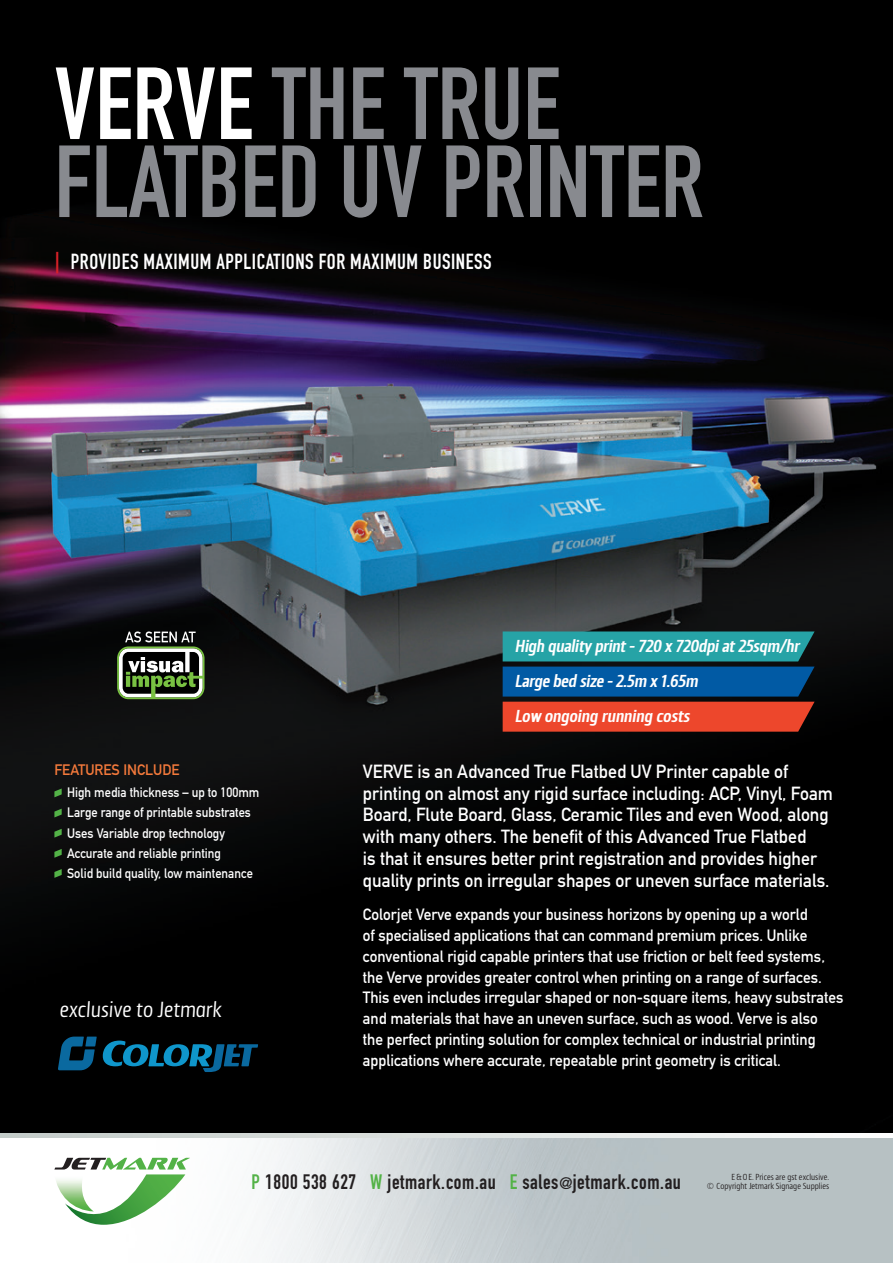
<style>
.page{position:relative;width:893px;height:1263px;background:#fff}
.page>*{position:absolute;margin:0;border:0;box-sizing:border-box;transform-origin:0 0}
.t1{font:100.5px/78px "DIN Engschrift";color:#888a8f}
.t2{font:italic 22.5px "Dione";color:#fff}
.White_Text{font:21.45px "DIN Engschrift";letter-spacing:.025em;color:#fff}
.t3{font:20.7px "DIN Engschrift";letter-spacing:.03em;color:#231f20}
.Intro_Text_white{font:18.75px/21.8px "DIN Mittelschrift";color:#fff;scale:.95 1}
.Intro_Text_white-2{font:italic 700 17.85px "Dione";color:#fff}
.Intro_Text_white-3{font:16.2px/20.7px "DIN Mittelschrift";color:#fff;scale:.95 1}
.White_Text-2{font:15px "DIN Mittelschrift";color:#f3793b}
.White_Text-3{font:13.5px "DIN Mittelschrift";color:#fff;scale:.92 1}
.White_Text-4{font:13.5px "DIN Mittelschrift";color:#fff;scale:.94 1}
.t4{font:9px/9px "Dione";color:#231f20;text-align:right}
.s1{color:#fff}
.s2{font-family:"DIN Mittelschrift";color:#da2128}
.s3{color:#53b247}
.s4{font-size:16.5px}
</style>
<div class="page">
<img style="left:0;top:0;width:893px;height:1263px">
<div style="left:0;top:806px;width:893px;height:329px;background:#000"></div>
<div style="left:0;top:1135px;width:542px;height:128px;background:linear-gradient(to right,#fff,#c7ced2)"></div>
<svg style="left:54px;top:1158px;width:136px;height:83px"></svg>
<svg style="left:58px;top:1036px;width:200px;height:36px"></svg>
<svg style="left:117px;top:631px;width:88px;height:68px"></svg>
<svg style="left:503px;top:631px;width:312px;height:65px;background:#137294"></svg>
<div style="left:503px;top:702px;width:312px;height:30px;background:#ed472c"></div>
<svg style="left:54px;top:788px;width:8px;height:9px"></svg>
<svg style="left:54px;top:809px;width:8px;height:8px"></svg>
<svg style="left:54px;top:829px;width:8px;height:8px"></svg>
<svg style="left:54px;top:849px;width:8px;height:9px"></svg>
<svg style="left:54px;top:869px;width:8px;height:9px"></svg>
<svg style="left:0;top:1133px;width:893px;height:4px;background:#dfe3e1"></svg>
<p class="t1" style="left:54px;top:65px;width:651px"><span class="s1">VERVE</span> THE TRUE<br>FLATBED UV PRINTER</p>
<p class="White_Text" style="left:54px;top:249px;width:439px"><span class="s2">|</span> PROVIDES MAXIMUM APPLICATIONS FOR MAXIMUM BUSINESS</p>
<p class="Intro_Text_white-2" style="left:515px;top:636px;width:289px">High quality print-720 x 720dpiat25sqm/hr</p>
<p class="Intro_Text_white-2" style="left:515px;top:671px;width:187px">Large bed size -2.5m x 1.65m</p>
<p class="Intro_Text_white-2" style="left:515px;top:706px;width:179px">Low ongoing running costs</p>
<p class="White_Text-2" style="left:54px;top:761px;width:127px">FEATURES INCLUDE</p>
<p class="White_Text-3" style="left:67px;top:785px;width:211px">High media thickness – up to 100mm</p>
<p class="White_Text-3" style="left:67px;top:805px;width:201px">Large range of printable substrates</p>
<p class="White_Text-4" style="left:67px;top:825px;width:169px">Uses Variable drop technology</p>
<p class="White_Text-4" style="left:67px;top:845px;width:165px">Accurate and reliable printing</p>
<p class="White_Text-3" style="left:67px;top:865px;width:203px">Solid build quality, low maintenance</p>
<p class="t2" style="left:60px;top:997px;width:164px">exclusive to Jetmark</p>
<p class="Intro_Text_white" style="left:363px;top:760px;width:496px">VERVE is an Advanced True Flatbed UV Printer capable of printing on almost any rigid surface including: ACP, Vinyl, Foam Board, Flute Board, Glass, Ceramic Tiles and even Wood, along with many others. The benefit of this Advanced True Flatbed<br>is that it ensures better print registration and provides higher quality prints on irregular shapes or uneven surface materials.</p>
<p class="Intro_Text_white-3" style="left:363px;top:904px;width:507px">Colorjet Verve expands your business horizons by opening up a world<br>of specialised applications that can command premium prices. Unlike conventional rigid capable printers that use friction or belt feed systems, the Verve provides greater control when printing on a range of surfaces.<br>This even includes irregular shaped or non-square items, heavy substrates and materials that have an uneven surface, such as wood. Verve is also<br>the perfect printing solution for complex technical or industrial printing applications where accurate, repeatable print geometry is critical.</p>
<p class="t3" style="left:252px;top:1169px;width:431px"><span class="s3">P</span> 1800 538 627 <span class="s3">W</span> jetmark.com.au <span class="s3">E</span> sales<span class="s4">@</span>jetmark.com.au</p>
<p class="t4" style="left:707px;top:1172px;width:124px">E &amp; O E. Prices are gst exclusive.<br>© Copyright Jetmark Signage Supplies</p>
</div>
